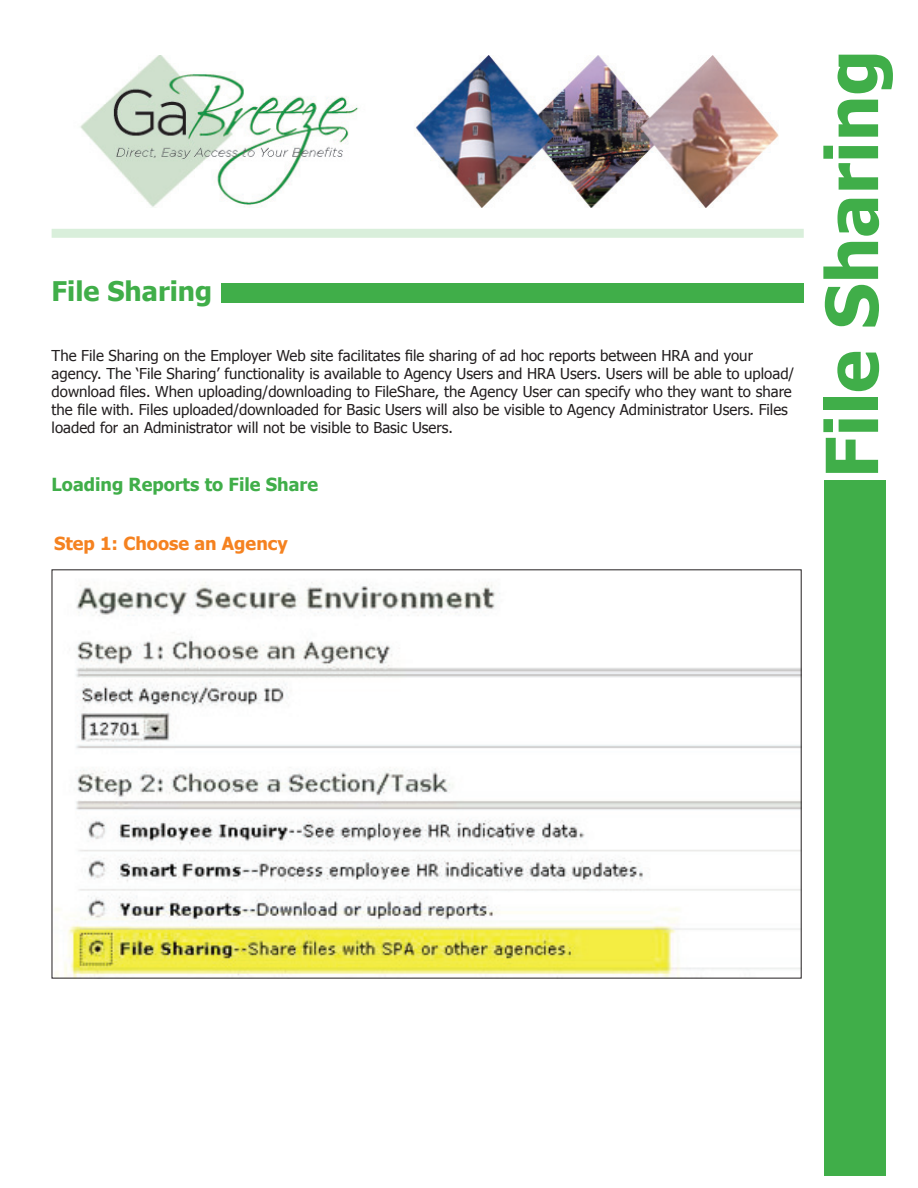
<style>
.page{position:relative;width:918px;height:1188px;background:#fff}
.page>*{position:absolute;margin:0;border:0;box-sizing:border-box;transform-origin:0 0}
.t1{font:700 72px "Tahoma";color:#40ae49}
.t2{font:700 27px "Tahoma";color:#40ae49}
.t3{font:700 18px "Tahoma";color:#40ae49}
.t4{font:700 18px "Tahoma";color:#f58220}
.t5{font:15px/18px "Tahoma";color:#231f20}
</style>
<div class="page">
<img style="left:80px;top:55px;width:699px;height:152px">
<div style="left:825px;top:480px;width:61px;height:696px;background:#40ae49"></div>
<div style="left:52px;top:229px;width:752px;height:9px;background:#d9efdb"></div>
<div style="left:221px;top:284px;width:583px;height:19px;background:#40ae49"></div>
<img style="left:55px;top:582px;width:745px;height:395px">
<h2 class="t2" style="left:52px;top:272px;width:162px">File Sharing</h2>
<p class="t5" style="left:52px;top:346px;width:744px">The File Sharing on the Employer Web site facilitates file sharing of ad hoc reports between HRA and your agency. The ‘File Sharing’ functionality is available to Agency Users and HRA Users. Users will be able to upload/ download files. When uploading/downloading to FileShare, the Agency User can specify who they want to share the file with. Files uploaded/downloaded for Basic Users will also be visible to Agency Administrator Users. Files loaded for an Administrator will not be visible to Basic Users.</p>
<p class="t3" style="left:52px;top:471px;width:268px">Loading Reports to File Share</p>
<p class="t4" style="left:54px;top:531px;width:235px">Step 1: Choose an Agency</p>
<h1 class="t1" style="left:801px;top:478px;width:430px;rotate:-90deg">File Sharing</h1>
</div>
